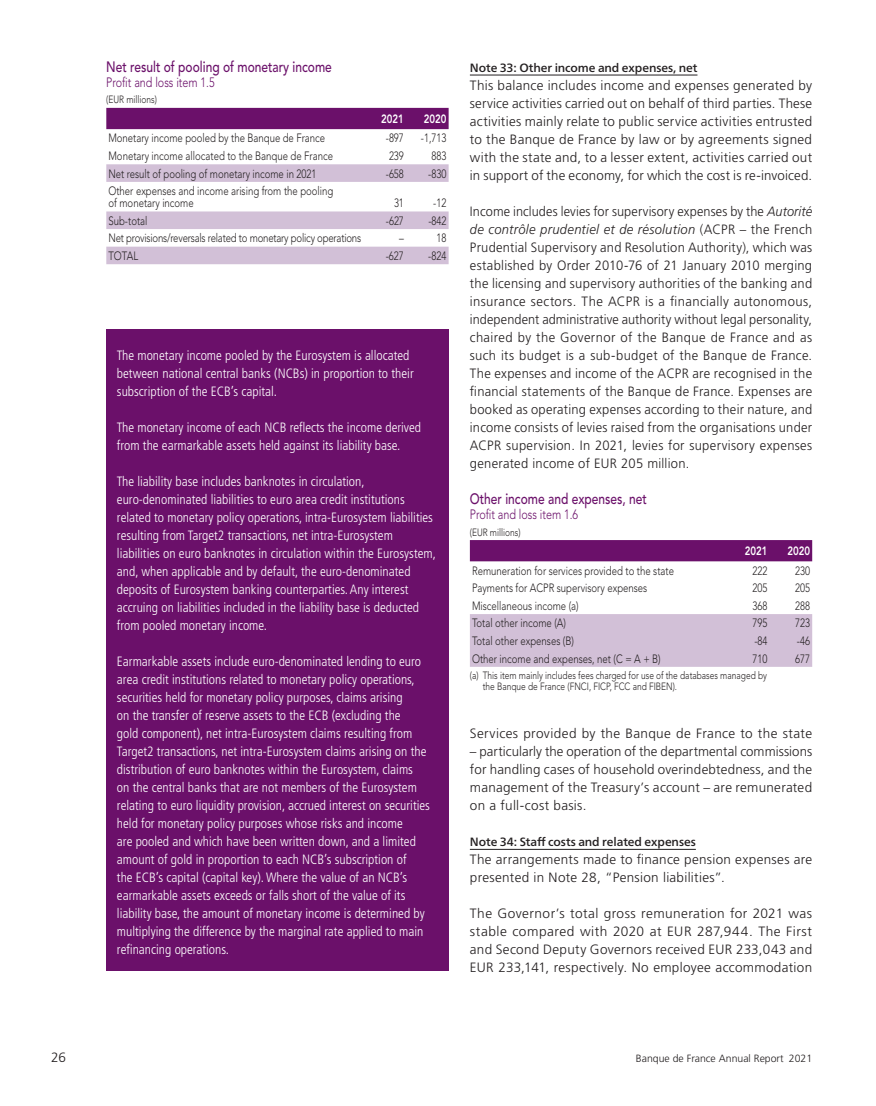
<style>
.page{position:relative;width:876px;height:1106px;background:#fff}
.page>*{position:absolute;margin:0;border:0;box-sizing:border-box;transform-origin:0 0}
.t1{font:500 15px "Avenir LT Std";color:#6b106a;scale:.8 1}
.t2{font:300 condensed 13.5px/18px "Frutiger LT Std";color:#fff}
.t3{font:300 13.5px/18px "Frutiger LT Std";letter-spacing:.02em;color:#231f20;text-align:justify}
.t4{font:300 13.5px/18px "Frutiger LT Std";letter-spacing:.02em;color:#231f20;text-align:justify;scale:.94 1}
.t5{font:300 13.5px "Avenir LT Std";color:#6b106a;scale:.8 1}
.t6{font:300 12px/12px "Avenir LT Std";color:#231f20;scale:.8 1}
.t7{font:500 12px "Frutiger Neue LTW1 G";letter-spacing:-.005em;color:#231f20}
.t8{font:300 12px "Avenir LT Std";letter-spacing:-.02em;color:#231f20;scale:.8 1}
.t9{font:800 12px "Avenir LT Std";color:#fff;scale:.8 1}
.t10{font:300 10.5px/10.5px "Avenir LT Std";color:#231f20;scale:.8 1}
.t11{font:300 10.5px "Frutiger LT Std";color:#231f20}
.s1{font-style:italic}
</style>
<div class="page">
<hr style="left:470px;top:75px;width:227px;height:1px;background:#231f20">
<div style="left:106px;top:108px;width:343px;height:21px;background:#6b106a"></div>
<svg style="left:106px;top:164px;width:343px;height:100px"></svg>
<div style="left:106px;top:329px;width:343px;height:642px;background:#6b106a"></div>
<div style="left:470px;top:540px;width:342px;height:21px;background:#6b106a"></div>
<div style="left:470px;top:614px;width:342px;height:53px;background:#d2c0d7"></div>
<hr style="left:470px;top:849px;width:226px;height:1px;background:#231f20">
<p class="t1" style="left:106px;top:58px;width:284px">Net result of pooling of monetary income</p>
<p class="t5" style="left:106px;top:74px;width:137px">Profit and loss item 1.5</p>
<p class="t10" style="left:106px;top:94px;width:65px">(EUR millions)</p>
<p class="t9" style="left:381px;top:112px;width:30px">2021</p>
<p class="t9" style="left:424px;top:112px;width:30px">2020</p>
<p class="t6" style="left:108px;top:132px;width:272px">Monetary income pooled by the Banque de France</p>
<p class="t6" style="left:386px;top:132px;width:24px">-897</p>
<p class="t6" style="left:421px;top:132px;width:34px">-1,713</p>
<p class="t6" style="left:108px;top:150px;width:282px">Monetary income allocated to the Banque de France</p>
<p class="t6" style="left:389px;top:150px;width:20px">239</p>
<p class="t6" style="left:431px;top:150px;width:20px">883</p>
<p class="t6" style="left:108px;top:167px;width:261px">Net result of pooling of monetary income in 2021</p>
<p class="t6" style="left:386px;top:167px;width:24px">-658</p>
<p class="t6" style="left:428px;top:167px;width:24px">-830</p>
<p class="t6" style="left:108px;top:185px;width:283px">Other expenses and income arising from the pooling of monetary income</p>
<p class="t6" style="left:394px;top:197px;width:14px">31</p>
<p class="t6" style="left:433px;top:197px;width:18px">-12</p>
<p class="t6" style="left:108px;top:215px;width:50px">Sub-total</p>
<p class="t6" style="left:386px;top:215px;width:24px">-627</p>
<p class="t6" style="left:428px;top:215px;width:24px">-842</p>
<p class="t8" style="left:108px;top:231px;width:317px">Net provisions/reversals related to monetary policy operations</p>
<p class="t6" style="left:399px;top:232px;width:8px">–</p>
<p class="t6" style="left:436px;top:232px;width:14px">18</p>
<p class="t6" style="left:108px;top:250px;width:39px">TOTAL</p>
<p class="t6" style="left:386px;top:250px;width:24px">-627</p>
<p class="t6" style="left:428px;top:250px;width:24px">-824</p>
<p class="t2" style="left:117px;top:347px;width:298px">The monetary income pooled by the Eurosystem is allocated between national central banks (NCBs) in proportion to their subscription of the ECB’s capital.</p>
<p class="t2" style="left:117px;top:419px;width:306px">The monetary income of each NCB reflects the income derived from the earmarkable assets held against its liability base.</p>
<p class="t2" style="left:117px;top:473px;width:321px">The liability base includes banknotes in circulation, euro‑denominated liabilities to euro area credit institutions related to monetary policy operations, intra‑Eurosystem liabilities resulting from Target2 transactions, net intra‑Eurosystem liabilities on euro banknotes in circulation within the Eurosystem, and, when applicable and by default, the euro‑denominated deposits of Eurosystem banking counterparties. Any interest accruing on liabilities included in the liability base is deducted from pooled monetary income.</p>
<p class="t2" style="left:117px;top:652px;width:315px">Earmarkable assets include euro‑denominated lending to euro area credit institutions related to monetary policy operations, securities held for monetary policy purposes, claims arising<br>on the transfer of reserve assets to the ECB (excluding the<br>gold component), net intra‑Eurosystem claims resulting from Target2 transactions, net intra‑Eurosystem claims arising on the distribution of euro banknotes within the Eurosystem, claims<br>on the central banks that are not members of the Eurosystem relating to euro liquidity provision, accrued interest on securities held for monetary policy purposes whose risks and income<br>are pooled and which have been written down, and a limited amount of gold in proportion to each NCB’s subscription of<br>the ECB’s capital (capital key). Where the value of an NCB’s earmarkable assets exceeds or falls short of the value of its liability base, the amount of monetary income is determined by multiplying the difference by the marginal rate applied to main refinancing operations.</p>
<p class="t7" style="left:470px;top:61px;width:229px">Note 33: Other income and expenses, net</p>
<p class="t3" style="left:470px;top:77px;width:344px">This balance includes income and expenses generated by service activities carried out on behalf of third parties. These activities mainly relate to public service activities entrusted to the Banque de France by law or by agreements signed with the state and, to a lesser extent, activities carried out in support of the economy, for which the cost is re‑invoiced.</p>
<p class="t4" style="left:470px;top:203px;width:366px">Income includes levies for supervisory expenses by the <span class="s1">Autorité de contrôle prudentiel et de résolution</span> (ACPR – the French Prudential Supervisory and Resolution Authority), which was established by Order 2010‑76 of 21 January 2010 merging the licensing and supervisory authorities of the banking and insurance sectors. The ACPR is a financially autonomous, independent administrative authority without legal personality, chaired by the Governor of the Banque de France and as such its budget is a sub‑budget of the Banque de France.<br>The expenses and income of the ACPR are recognised in the financial statements of the Banque de France. Expenses are booked as operating expenses according to their nature, and income consists of levies raised from the organisations under ACPR supervision. In 2021, levies for supervisory expenses generated income of EUR 205 million.</p>
<p class="t1" style="left:470px;top:490px;width:223px">Other income and expenses, net</p>
<p class="t5" style="left:470px;top:506px;width:137px">Profit and loss item 1.6</p>
<p class="t10" style="left:470px;top:526px;width:65px">(EUR millions)</p>
<p class="t9" style="left:745px;top:544px;width:30px">2021</p>
<p class="t9" style="left:787px;top:544px;width:30px">2020</p>
<p class="t6" style="left:472px;top:564px;width:254px">Remuneration for services provided to the state</p>
<p class="t6" style="left:753px;top:564px;width:20px">222</p>
<p class="t6" style="left:795px;top:564px;width:20px">230</p>
<p class="t6" style="left:472px;top:582px;width:221px">Payments for ACPR supervisory expenses</p>
<p class="t6" style="left:753px;top:582px;width:20px">205</p>
<p class="t6" style="left:795px;top:582px;width:20px">205</p>
<p class="t6" style="left:472px;top:599px;width:135px">Miscellaneous income (a)</p>
<p class="t6" style="left:753px;top:599px;width:20px">368</p>
<p class="t6" style="left:795px;top:599px;width:20px">288</p>
<p class="t6" style="left:472px;top:617px;width:119px">Total other income (A)</p>
<p class="t6" style="left:753px;top:617px;width:20px">795</p>
<p class="t6" style="left:795px;top:617px;width:20px">723</p>
<p class="t6" style="left:472px;top:635px;width:129px">Total other expenses (B)</p>
<p class="t6" style="left:754px;top:635px;width:18px">-84</p>
<p class="t6" style="left:797px;top:635px;width:18px">-46</p>
<p class="t6" style="left:472px;top:652px;width:237px">Other income and expenses, net (C = A + B)</p>
<p class="t6" style="left:753px;top:652px;width:20px">710</p>
<p class="t6" style="left:795px;top:652px;width:20px">677</p>
<p class="t10" style="left:483px;top:670px;width:357px;text-indent:-13px">(a) This item mainly includes fees charged for use of the databases managed by the Banque de France (FNCI, FICP, FCC and FIBEN).</p>
<p class="t3" style="left:470px;top:725px;width:344px">Services provided by the Banque de France to the state</p>
<p class="t3" style="left:470px;top:743px;width:344px">– particularly the operation of the departmental commissions for handling cases of household overindebtedness, and the management of the Treasury’s account – are remunerated on a full-cost basis.</p>
<p class="t7" style="left:470px;top:835px;width:227px">Note 34: Staff costs and related expenses</p>
<p class="t3" style="left:470px;top:851px;width:344px">The arrangements made to finance pension expenses are presented in Note 28, “Pension liabilities”.</p>
<p class="t3" style="left:470px;top:905px;width:344px">The Governor’s total gross remuneration for 2021 was stable compared with 2020 at EUR 287,944. The First and Second Deputy Governors received EUR 233,043 and EUR 233,141, respectively. No employee accommodation</p>
<p class="t3" style="left:51px;top:1049px;width:16px">26</p>
<p class="t11" style="left:636px;top:1052px;width:178px">Banque de France Annual Report 2021</p>
</div>
